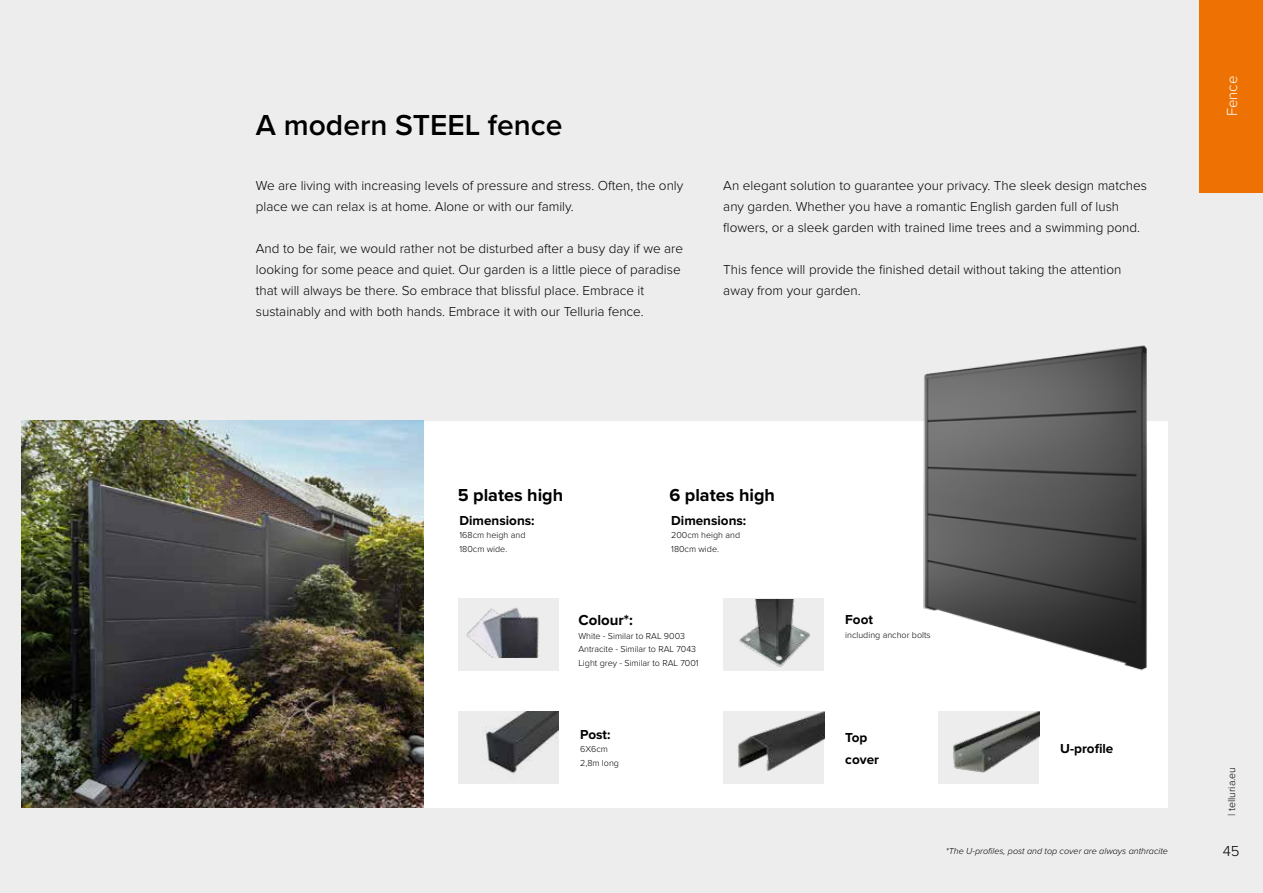
<style>
.page{position:relative;width:1263px;height:893px;background:#ededed}
.page>*{position:absolute;margin:0;border:0;box-sizing:border-box;transform-origin:0 0}
.t1{font:600 30px "Proxima Nova";color:#000}
.t2{font:700 18px "Proxima Nova";color:#000}
.t3{font:700 15px "Proxima Nova";color:#000}
.t4{font:300 15px "Proxima Nova";color:#fff}
.t5{font:300 15px "Proxima Nova";color:#000}
.t6{font:300 13.5px/21px "Proxima Nova";color:#000}
.t7{font:700 13.5px/22.5px "Proxima Nova";color:#000}
.t8{font:300 10.5px "Proxima Nova";color:#000}
.t9{font:300 9px/13.5px "Proxima Nova";color:#000}
.t10{font:italic 300 9px "Proxima Nova";color:#000}
</style>
<div class="page">
<div style="left:423px;top:421px;width:745px;height:387px;background:#fff"></div>
<div style="left:1199px;top:0;width:64px;height:192px;background:#ee7203"></div>
<img style="left:923px;top:345px;width:224px;height:326px">
<img style="left:458px;top:711px;width:100px;height:73px">
<img style="left:724px;top:711px;width:100px;height:73px">
<img style="left:939px;top:711px;width:100px;height:73px">
<img style="left:724px;top:599px;width:100px;height:71px">
<div style="left:458px;top:598px;width:100px;height:72px;background:#ededed"></div>
<img style="left:466px;top:608px;width:73px;height:50px">
<img style="left:21px;top:421px;width:402px;height:387px">
<h1 class="t1" style="left:256px;top:102px;width:308px">A modern STEEL fence</h1>
<p class="t6" style="left:256px;top:175px;width:429px">We are living with increasing levels of pressure and stress. Often, the only place we can relax is at home. Alone or with our family.</p>
<p class="t6" style="left:256px;top:238px;width:429px">And to be fair, we would rather not be disturbed after a busy day if we are looking for some peace and quiet. Our garden is a little piece of paradise that will always be there. So embrace that blissful place. Embrace it sustainably and with both hands. Embrace it with our Telluria fence.</p>
<p class="t6" style="left:723px;top:175px;width:425px">An elegant solution to guarantee your privacy. The sleek design matches any garden. Whether you have a romantic English garden full of lush flowers, or a sleek garden with trained lime trees and a swimming pond.</p>
<p class="t6" style="left:723px;top:259px;width:399px">This fence will provide the finished detail without taking the attention away from your garden.</p>
<p class="t4" style="left:1223px;top:116px;width:42px;rotate:-90deg">Fence</p>
<h2 class="t2" style="left:458px;top:485px;width:107px">5 plates high</h2>
<h2 class="t2" style="left:669px;top:485px;width:107px">6 plates high</h2>
<p class="t7" style="left:459px;top:509px;width:77px">Dimensions:</p>
<p class="t9" style="left:459px;top:528px;width:67px">168cm heigh and<br>180cm wide.</p>
<p class="t7" style="left:671px;top:509px;width:77px">Dimensions:</p>
<p class="t9" style="left:671px;top:528px;width:70px">200cm heigh and<br>180cm wide.</p>
<p class="t3" style="left:578px;top:612px;width:56px">Colour*:</p>
<p class="t9" style="left:578px;top:629px;width:122px">White - Similar to RAL 9003<br>Antracite - Similar to RAL 7043<br>Light grey - Similar to RAL 7001</p>
<p class="t7" style="left:580px;top:723px;width:32px">Post:</p>
<p class="t9" style="left:580px;top:743px;width:40px">6X6cm<br>2,8m long</p>
<p class="t7" style="left:845px;top:609px;width:29px">Foot</p>
<p class="t9" style="left:845px;top:628px;width:87px">including anchor bolts</p>
<p class="t7" style="left:845px;top:726px;width:35px">Top cover</p>
<p class="t7" style="left:1060px;top:737px;width:55px">U-profile</p>
<p class="t10" style="left:946px;top:844px;width:224px">*The U-profiles, post and top cover are always anthracite</p>
<p class="t8" style="left:1226px;top:816px;width:50px;rotate:-90deg">| telluria.eu</p>
<p class="t5" style="left:1223px;top:843px;width:18px">45</p>
</div>
